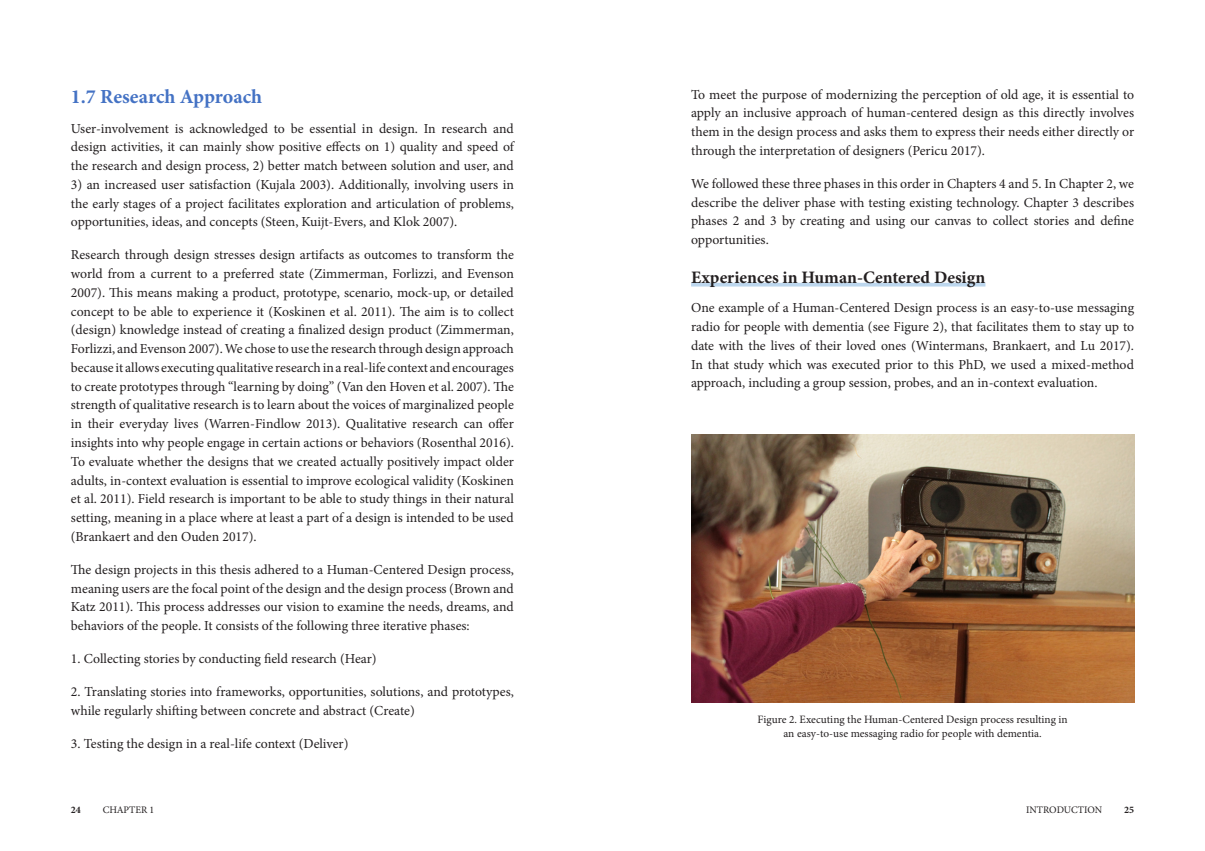
<style>
.page{position:relative;width:1205px;height:851px;background:#fff}
.page>*{position:absolute;margin:0;border:0;box-sizing:border-box;transform-origin:0 0}
.H1_blue{font:700 20px "Minion Pro";letter-spacing:-.005em;color:#4472c4}
.H2_blue_underlined{font:700 17.5px "Minion Pro";color:#231f20}
.t1{font:13.75px/18.8px "Minion Pro";color:#231f20;text-align:justify}
.Caption_figures_and{font:11.25px "Minion Pro";color:#231f20}
.t2{font:10px "Minion Pro";color:#231f20}
.t3{font:700 10px "Minion Pro";color:#231f20}
</style>
<div class="page">
<hr style="left:691px;top:283px;width:294px;height:3px;background:#bdd7ee">
<img style="left:691px;top:435px;width:443px;height:267px">
<p class="H1_blue" style="left:71px;top:83px;width:193px">1.7 Research Approach</p>
<p class="t1" style="left:71px;top:119px;width:444px">User-involvement is acknowledged to be essential in design. In research and design activities, it can mainly show positive effects on 1) quality and speed of the research and design process, 2) better match between solution and user, and</p>
<p class="t1" style="left:71px;top:175px;width:444px">3) an increased user satisfaction (Kujala 2003). Additionally, involving users in the early stages of a project facilitates exploration and articulation of problems, opportunities, ideas, and concepts (Steen, Kuijt-Evers, and Klok 2007).</p>
<p class="t1" style="left:71px;top:245px;width:444px">Research through design stresses design artifacts as outcomes to transform the world from a current to a preferred state (Zimmerman, Forlizzi, and Evenson 2007). This means making a product, prototype, scenario, mock-up, or detailed concept to be able to experience it (Koskinen et al. 2011). The aim is to collect (design) knowledge instead of creating a finalized design product (Zimmerman, Forlizzi, and Evenson 2007). We chose to use the research through design approach because it allows executing qualitative research in a real-life context and encourages to create prototypes through “learning by doing” (Van den Hoven et al. 2007). The strength of qualitative research is to learn about the voices of marginalized people in their everyday lives (Warren-Findlow 2013). Qualitative research can offer insights into why people engage in certain actions or behaviors (Rosenthal 2016).<br>To evaluate whether the designs that we created actually positively impact older adults, in-context evaluation is essential to improve ecological validity (Koskinen et al. 2011). Field research is important to be able to study things in their natural setting, meaning in a place where at least a part of a design is intended to be used (Brankaert and den Ouden 2017).</p>
<p class="t1" style="left:71px;top:560px;width:444px">The design projects in this thesis adhered to a Human-Centered Design process, meaning users are the focal point of the design and the design process (Brown and Katz 2011). This process addresses our vision to examine the needs, dreams, and behaviors of the people. It consists of the following three iterative phases:</p>
<p class="t1" style="left:71px;top:649px;width:307px">1. Collecting stories by conducting field research (Hear)</p>
<p class="t1" style="left:71px;top:682px;width:444px">2. Translating stories into frameworks, opportunities, solutions, and prototypes, while regularly shifting between concrete and abstract (Create)</p>
<p class="t1" style="left:71px;top:733px;width:279px">3. Testing the design in a real-life context (Deliver)</p>
<p class="t1" style="left:691px;top:85px;width:444px">To meet the purpose of modernizing the perception of old age, it is essential to apply an inclusive approach of human-centered design as this directly involves them in the design process and asks them to express their needs either directly or through the interpretation of designers (Pericu 2017).</p>
<p class="t1" style="left:691px;top:174px;width:444px">We followed these three phases in this order in Chapters 4 and 5. In Chapter 2, we describe the deliver phase with testing existing technology. Chapter 3 describes phases 2 and 3 by creating and using our canvas to collect stories and define opportunities.</p>
<p class="H2_blue_underlined" style="left:691px;top:265px;width:296px">Experiences in Human-Centered Design</p>
<p class="t1" style="left:691px;top:298px;width:444px">One example of a Human-Centered Design process is an easy-to-use messaging radio for people with dementia (see Figure 2), that facilitates them to stay up to date with the lives of their loved ones (Wintermans, Brankaert, and Lu 2017).<br>In that study which was executed prior to this PhD, we used a mixed-method approach, including a group session, probes, and an in-context evaluation.</p>
<p class="Caption_figures_and" style="left:757px;top:712px;width:312px">Figure 2. Executing the Human-Centered Design process resulting in</p>
<p class="Caption_figures_and" style="left:783px;top:725px;width:260px">an easy-to-use messaging radio for people with dementia.</p>
<p class="t3" style="left:71px;top:802px;width:11px">24</p>
<p class="t2" style="left:103px;top:803px;width:53px">CHAPTER 1</p>
<p class="t2" style="left:1026px;top:803px;width:78px">INTRODUCTION</p>
<p class="t3" style="left:1124px;top:802px;width:11px">25</p>
</div>
